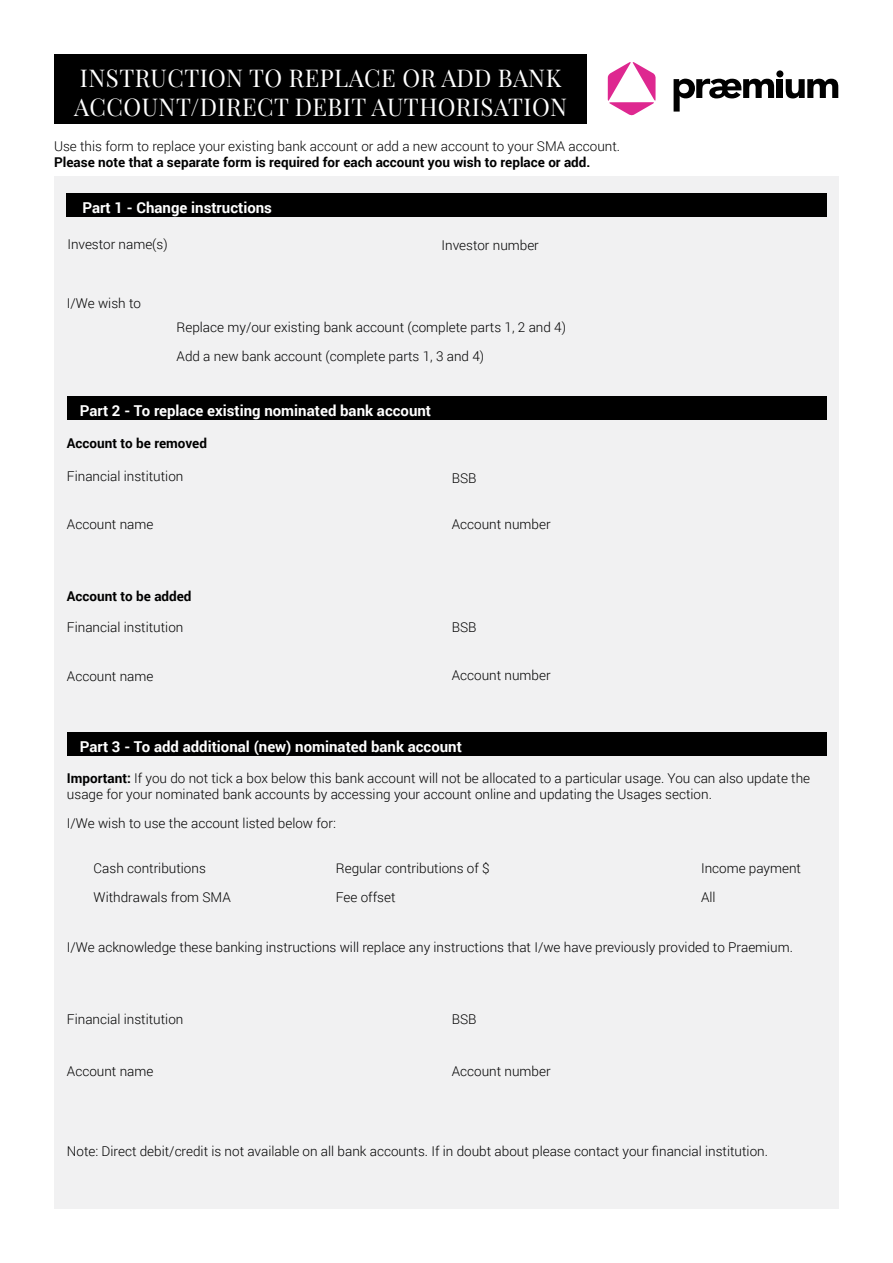
<style>
.page{position:relative;width:893px;height:1263px;background:#fff}
.page>*{position:absolute;margin:0;border:0;box-sizing:border-box;transform-origin:0 0}
.t1{font:24px/28.8px "Playfair Display";letter-spacing:.02em;color:#fff}
.t2{font:700 15px "Roboto";color:#fff}
.t3{font:300 13.5px/29px "Roboto";color:#000}
.t4{font:700 13.5px "Roboto";color:#000}
.s1{font-weight:700}
</style>
<div class="page">
<div style="left:54px;top:54px;width:533px;height:69px;background:#000"></div>
<div style="left:54px;top:176px;width:785px;height:1033px;background:#f1f1f2"></div>
<div style="left:66px;top:193px;width:761px;height:23px;background:#000"></div>
<div style="left:67px;top:397px;width:759px;height:23px;background:#000"></div>
<div style="left:67px;top:733px;width:759px;height:23px;background:#000"></div>
<svg style="left:608px;top:62px;width:48px;height:53px"></svg>
<div style="left:777px;top:79px;width:6px;height:19px;background:#000"></div>
<svg style="left:674px;top:79px;width:100px;height:33px"></svg>
<svg style="left:786px;top:79px;width:52px;height:19px"></svg>
<div style="left:776px;top:70px;width:7px;height:7px;background:#000;border-radius:50%"></div>
<h1 class="t1" style="left:74px;top:62px;width:494px">INSTRUCTION TO REPLACE OR ADD BANK<br>ACCOUNT/DIRECT DEBIT AUTHORISATION</h1>
<p class="t3" style="left:54px;top:131px;width:568px">Use this form to replace your existing bank account or add a new account to your SMA account.</p>
<p class="t4" style="left:54px;top:152px;width:538px">Please note that a separate form is required for each account you wish to replace or add.</p>
<p class="t2" style="left:82px;top:197px;width:191px">Part 1 - Change instructions</p>
<p class="t3" style="left:67px;top:230px;width:102px">Investor name(s)</p>
<p class="t3" style="left:442px;top:230px;width:99px">Investor number</p>
<p class="t3" style="left:67px;top:288px;width:75px">I/We wish to</p>
<p class="t3" style="left:177px;top:313px;width:391px">Replace my/our existing bank account (complete parts 1, 2 and 4)<br>Add a new bank account (complete parts 1, 3 and 4)</p>
<p class="t2" style="left:80px;top:400px;width:353px">Part 2 - To replace existing nominated bank account</p>
<p class="t4" style="left:67px;top:434px;width:141px">Account to be removed</p>
<p class="t3" style="left:67px;top:461px;width:118px">Financial institution</p>
<p class="t3" style="left:67px;top:509px;width:88px">Account name</p>
<p class="t4" style="left:67px;top:586px;width:126px">Account to be added</p>
<p class="t3" style="left:67px;top:612px;width:118px">Financial institution</p>
<p class="t3" style="left:67px;top:662px;width:88px">Account name</p>
<p class="t3" style="left:452px;top:463px;width:26px">BSB</p>
<p class="t3" style="left:452px;top:509px;width:100px">Account number</p>
<p class="t3" style="left:452px;top:612px;width:26px">BSB</p>
<p class="t3" style="left:452px;top:660px;width:100px">Account number</p>
<p class="t2" style="left:80px;top:736px;width:384px">Part 3 - To add additional (new) nominated bank account</p>
<p class="t3" style="left:67px;top:769px;width:745px;line-height:16.2px"><span class="s1">Important:</span> If you do not tick a box below this bank account will not be allocated to a particular usage. You can also update the usage for your nominated bank accounts by accessing your account online and updating the Usages section.</p>
<p class="t3" style="left:67px;top:808px;width:270px">I/We wish to use the account listed below for:</p>
<p class="t3" style="left:94px;top:853px;width:139px">Cash contributions<br>Withdrawals from SMA</p>
<p class="t3" style="left:336px;top:853px;width:155px">Regular contributions of $<br>Fee offset</p>
<p class="t3" style="left:701px;top:853px;width:102px">Income payment<br>All</p>
<p class="t3" style="left:67px;top:932px;width:727px">I/We acknowledge these banking instructions will replace any instructions that I/we have previously provided to Praemium.</p>
<p class="t3" style="left:67px;top:1004px;width:118px">Financial institution</p>
<p class="t3" style="left:67px;top:1056px;width:88px">Account name</p>
<p class="t3" style="left:452px;top:1004px;width:26px">BSB</p>
<p class="t3" style="left:452px;top:1056px;width:100px">Account number</p>
<p class="t3" style="left:67px;top:1136px;width:702px">Note: Direct debit/credit is not available on all bank accounts. If in doubt about please contact your financial institution.</p>
</div>
